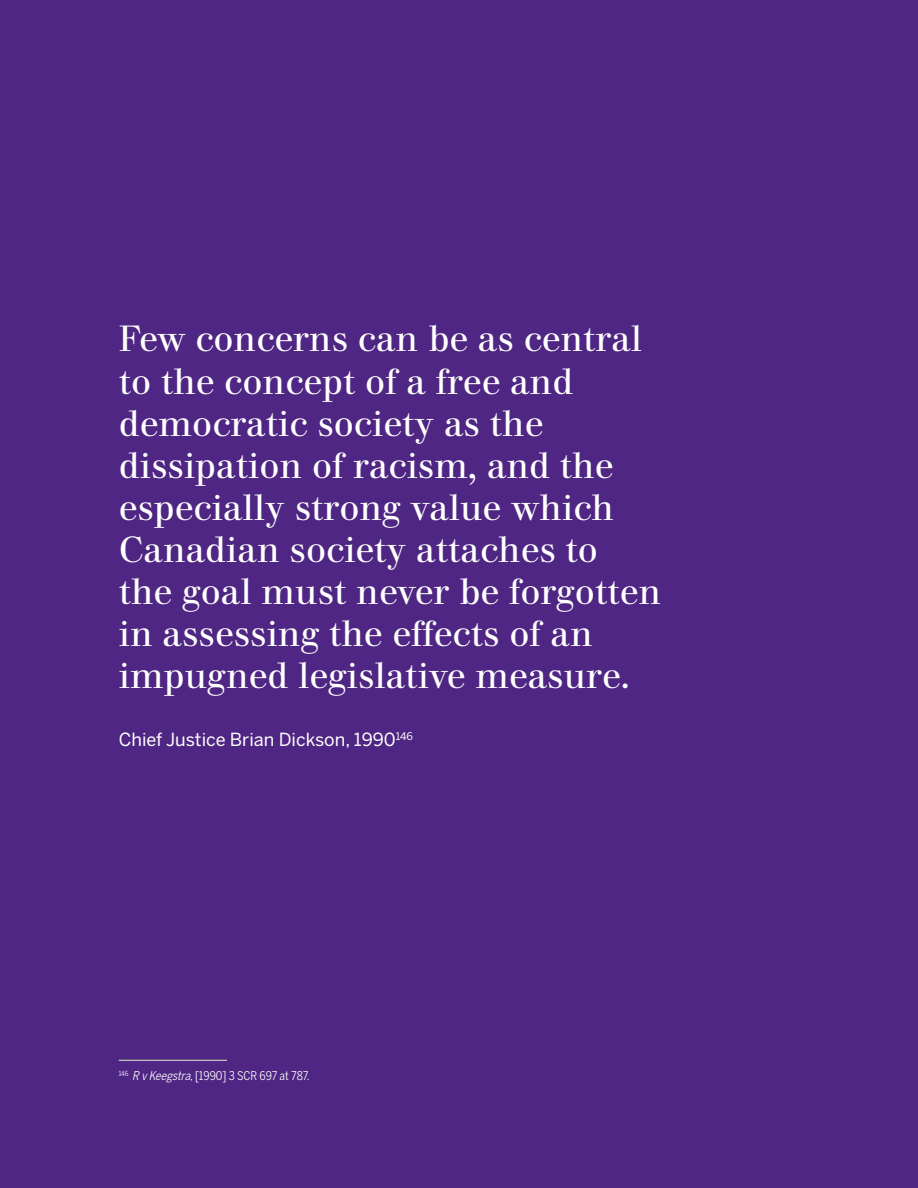
<style>
.page{position:relative;width:918px;height:1188px;background:#4f2683}
.page>*{position:absolute;margin:0;border:0;box-sizing:border-box;transform-origin:0 0}
.t1{font:36px/42px "Hellmuth";color:#fff}
.t2{font:18px "Benton Sans";color:#fff}
.t3{font:12px "Benton Sans Cond";letter-spacing:-.005em;color:#fff}
.s1{font-style:italic}
</style>
<div class="page">
<hr style="left:119px;top:1060px;width:108px;height:1px;background:#fff">
<p class="t1" style="left:119px;top:319px;width:544px">Few concerns can be as central to the concept of a free and democratic society as the dissipation of racism, and the especially strong value which<br>Canadian society attaches to<br>the goal must never be forgotten in assessing the effects of an impugned legislative measure.</p>
<p class="t2" style="left:119px;top:729px;width:296px">Chief Justice Brian Dickson, 1990<sup>146</sup></p>
<p class="t3" style="left:119px;top:1069px;width:192px"><sup>146</sup> <span class="s1">R vKeegstra</span>, [1990] 3 SCR 697 at 787.</p>
</div>
